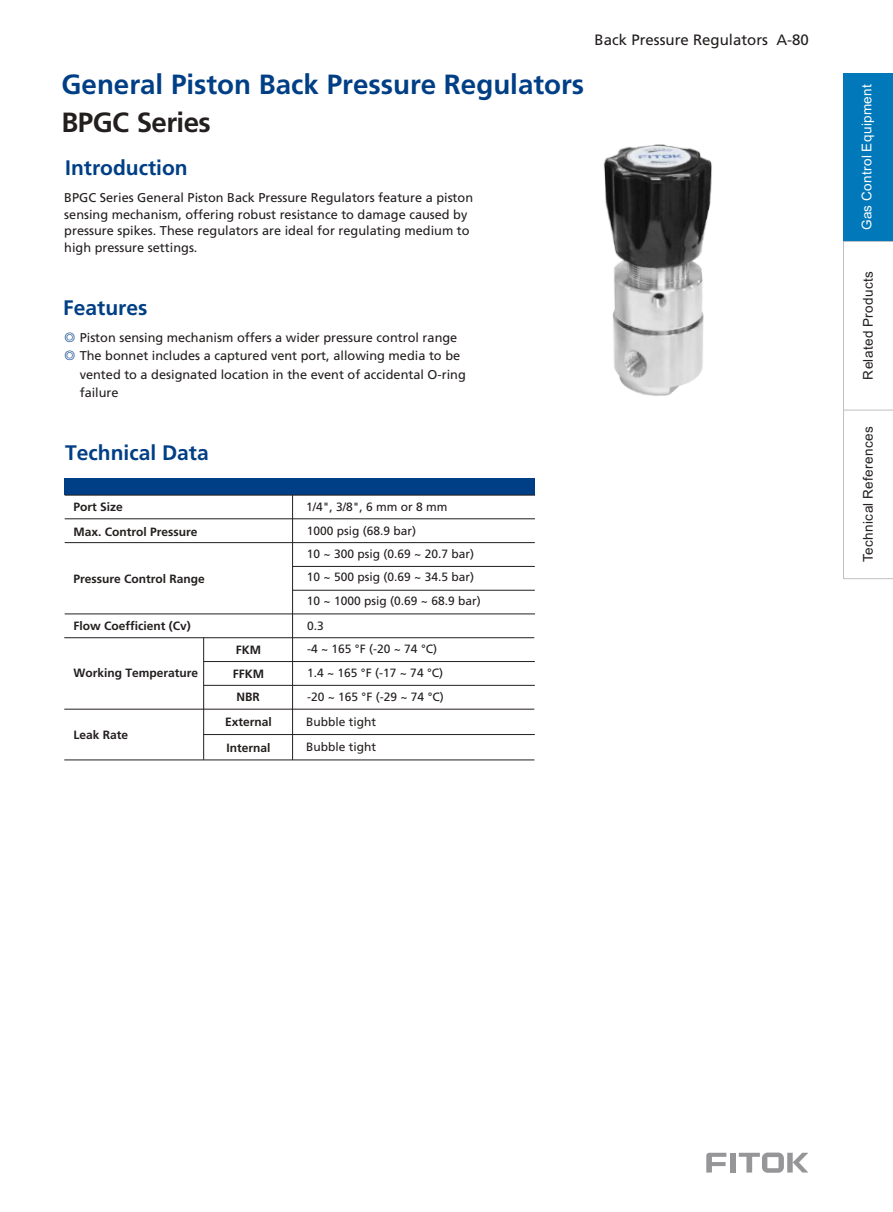
<style>
.page{position:relative;width:893px;height:1212px;background:#fff}
.page>*{position:absolute;margin:0;border:0;box-sizing:border-box;transform-origin:0 0}
.t1{font:300 27.75px "Frutiger CE";color:#003f85}
.t2{font:300 27.75px "Frutiger CE";letter-spacing:-.02em;color:#241f1f}
.t3{font:300 21px "Frutiger CE";color:#003f85}
.t4{font:15px "Frutiger CE";color:#241f1f}
.t5{font:13.5px "Arial";letter-spacing:.03em;color:#241f1f}
.t6{font:13.5px "Arial";letter-spacing:.03em;color:#fff}
.t7{font:12.75px/16.5px "Frutiger CE";color:#241f1f}
.t8{font:12px/23.9px "Frutiger CE";color:#241f1f}
.t9{font:300 12px/23.9px "Frutiger CE";color:#241f1f;text-align:center}
.s1{font-family:"Sim Sun";color:#003f85}
</style>
<div class="page">
<div style="left:730px;top:1153px;width:5px;height:19px;background:#969698"></div>
<svg style="left:706px;top:1153px;width:20px;height:19px"></svg>
<svg style="left:739px;top:1152px;width:69px;height:21px"></svg>
<hr style="left:843px;top:241px;width:1px;height:338px;background:#c0bfc1">
<hr style="left:843px;top:410px;width:50px;height:1px;background:#c0bfc1">
<hr style="left:843px;top:578px;width:50px;height:1px;background:#c0bfc1">
<div style="left:843px;top:73px;width:50px;height:168px;background:#0078ba"></div>
<hr style="left:843px;top:241px;width:50px;height:1px;background:#c0bfc1">
<div style="left:65px;top:478px;width:470px;height:17px;background:#003f85"></div>
<hr style="left:65px;top:495px;width:470px;height:1px;background:#241f1f">
<hr style="left:65px;top:518px;width:470px;height:1px;background:#241f1f">
<hr style="left:65px;top:614px;width:470px;height:1px;background:#241f1f">
<hr style="left:292px;top:495px;width:1px;height:265px;background:#241f1f">
<hr style="left:64px;top:637px;width:470px;height:1px;background:#241f1f">
<hr style="left:65px;top:542px;width:470px;height:1px;background:#241f1f">
<hr style="left:204px;top:734px;width:331px;height:1px;background:#241f1f">
<hr style="left:64px;top:760px;width:470px;height:1px;background:#241f1f">
<hr style="left:203px;top:638px;width:1px;height:122px;background:#241f1f">
<hr style="left:204px;top:661px;width:331px;height:1px;background:#241f1f">
<hr style="left:293px;top:566px;width:242px;height:1px;background:#241f1f">
<hr style="left:293px;top:590px;width:242px;height:1px;background:#241f1f">
<hr style="left:204px;top:685px;width:331px;height:1px;background:#241f1f">
<hr style="left:64px;top:709px;width:470px;height:1px;background:#241f1f">
<img style="left:603px;top:144px;width:109px;height:252px">
<h1 class="t1" style="left:62px;top:73px;width:524px">General Piston Back Pressure Regulators</h1>
<h1 class="t2" style="left:62px;top:111px;width:151px">BPGC Series</h1>
<h2 class="t3" style="left:65px;top:159px;width:124px">Introduction</h2>
<p class="t7" style="left:64px;top:191px;width:410px">BPGC Series General Piston Back Pressure Regulators feature a piston sensing mechanism, offering robust resistance to damage caused by pressure spikes. These regulators are ideal for regulating medium to high pressure settings.</p>
<p class="t4" style="left:595px;top:34px;width:216px">Back Pressure Regulators A-80</p>
<h2 class="t3" style="left:63px;top:300px;width:86px">Features</h2>
<p class="t7" style="left:63px;top:331px;width:395px"><span class="s1">◎</span> Piston sensing mechanism offers a wider pressure control range</p>
<p class="t7" style="left:63px;top:348px;width:398px"><span class="s1">◎</span> The bonnet includes a captured vent port, allowing media to be</p>
<p class="t7" style="left:80px;top:367px;width:388px">vented to a designated location in the event of accidental O-ring</p>
<p class="t7" style="left:80px;top:385px;width:40px">failure</p>
<h2 class="t3" style="left:65px;top:444px;width:145px">Technical Data</h2>
<p class="t9" style="left:73px;top:496px;width:51px">Port Size</p>
<p class="t9" style="left:73px;top:521px;width:126px">Max. Control Pressure</p>
<p class="t9" style="left:73px;top:567px;width:133px">Pressure Control Range</p>
<p class="t9" style="left:73px;top:615px;width:119px">Flow Coefficient (Cv)</p>
<p class="t9" style="left:73px;top:661px;width:126px">Working Temperature</p>
<p class="t9" style="left:73px;top:724px;width:56px">Leak Rate</p>
<p class="t9" style="left:233px;top:639px;width:33px">FKM<br>FFKM<br>NBR</p>
<p class="t9" style="left:225px;top:711px;width:48px">External</p>
<p class="t9" style="left:227px;top:736px;width:46px">Internal</p>
<p class="t8" style="left:306px;top:496px;width:143px">1/4", 3/8", 6 mm or 8 mm<br>1000 psig 68.9 bar)</p>
<p class="t8" style="left:363px;top:520px;width:5px">(</p>
<p class="t8" style="left:307px;top:542px;width:169px">10 ~ 300 psig 0.69 ~ 20.7 bar)</p>
<p class="t8" style="left:383px;top:542px;width:5px">(</p>
<p class="t8" style="left:307px;top:566px;width:169px">10 ~ 500 psig 0.69 ~ 34.5 bar)</p>
<p class="t8" style="left:307px;top:566px;width:175px;text-indent:77px">(<br>10 ~ 1000 psig 0.69 ~ 68.9 bar)</p>
<p class="t8" style="left:390px;top:590px;width:5px">(</p>
<p class="t8" style="left:307px;top:638px;width:138px">-4 ~ 165 °F (-20 ~ 74 °C)<br>1.4 ~ 165 °F (-17 ~ 74 °C) -20 ~ 165 °F (-29 ~ 74 °C)</p>
<p class="t8" style="left:307px;top:615px;width:18px">0.3</p>
<p class="t8" style="left:306px;top:710px;width:72px">Bubble tight</p>
<p class="t8" style="left:306px;top:736px;width:72px">Bubble tight</p>
<p class="t6" style="left:862px;top:230px;width:148px;rotate:-90deg">Gas Control Equipment</p>
<p class="t5" style="left:863px;top:379px;width:110px;rotate:-90deg">Related Products</p>
<p class="t5" style="left:863px;top:562px;width:137px;rotate:-90deg">Technical References</p>
</div>
